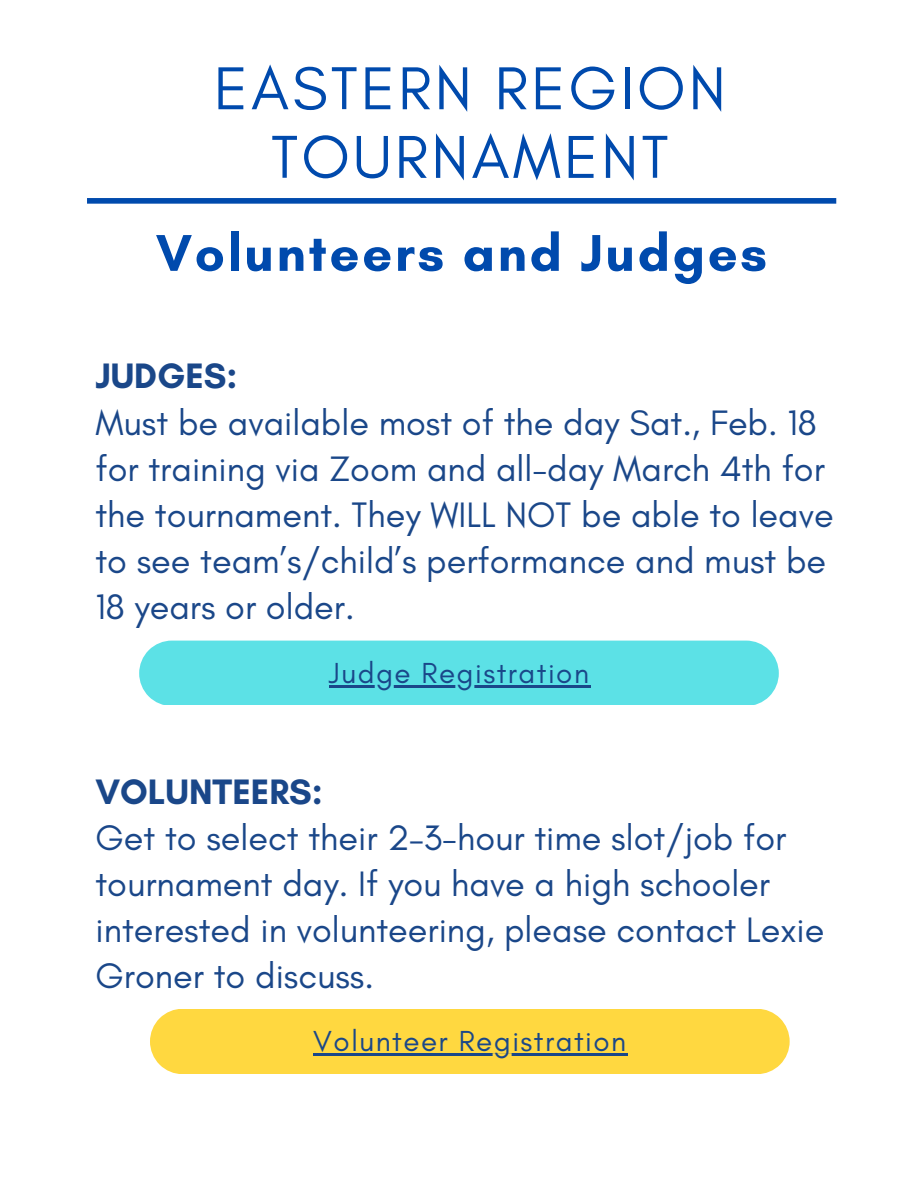
<style>
.page{position:relative;width:918px;height:1188px;background:#fff}
.page>*{position:absolute;margin:0;border:0;box-sizing:border-box;transform-origin:0 0}
.t1{font:61.65px/68.7px "Glacial Indifference";letter-spacing:.05em;color:#004aad;text-align:center}
.t2{font:700 52.65px "Glacial Indifference";letter-spacing:.05em;color:#004aad}
.t3{font:36px/46.2px "Glacial Indifference";color:#1a4789}
.t4{font:700 36px "Glacial Indifference";color:#1a4789}
.t5{font:29.55px "Glacial Indifference";letter-spacing:.05em;color:#1a4789}
</style>
<div class="page">
<div style="left:87px;top:198px;width:749px;height:6px;background:#004aad"></div>
<div style="left:139px;top:641px;width:640px;height:64px;background:#5ce1e6"></div>
<hr style="left:329px;top:686px;width:262px;height:2px;background:#1a4789">
<div style="left:150px;top:1009px;width:640px;height:64px;background:#ffd840"></div>
<hr style="left:313px;top:1054px;width:315px;height:2px;background:#1a4789">
<h1 class="t1" style="left:214px;top:53px;width:513px">EASTERN REGION<br>TOURNAMENT</h1>
<h2 class="t2" style="left:156px;top:221px;width:613px">Volunteers and Judges</h2>
<p class="t4" style="left:95px;top:354px;width:144px">JUDGES:</p>
<p class="t3" style="left:95px;top:399px;width:740px">Must be available most of the day Sat., Feb. 18 for training via Zoom and all-day March 4th for the tournament. They WILL NOT be able to leave to see team’s/child’s performance and must be 18 years or older.</p>
<p class="t5" style="left:329px;top:655px;width:262px">Judge Registration</p>
<p class="t4" style="left:95px;top:769px;width:229px">VOLUNTEERS:</p>
<p class="t3" style="left:95px;top:814px;width:730px">Get to select their 2–3-hour time slot/job for tournament day. If you have a high schooler interested in volunteering, please contact Lexie Groner to discuss.</p>
<p class="t5" style="left:313px;top:1023px;width:314px">Volunteer Registration</p>
</div>
